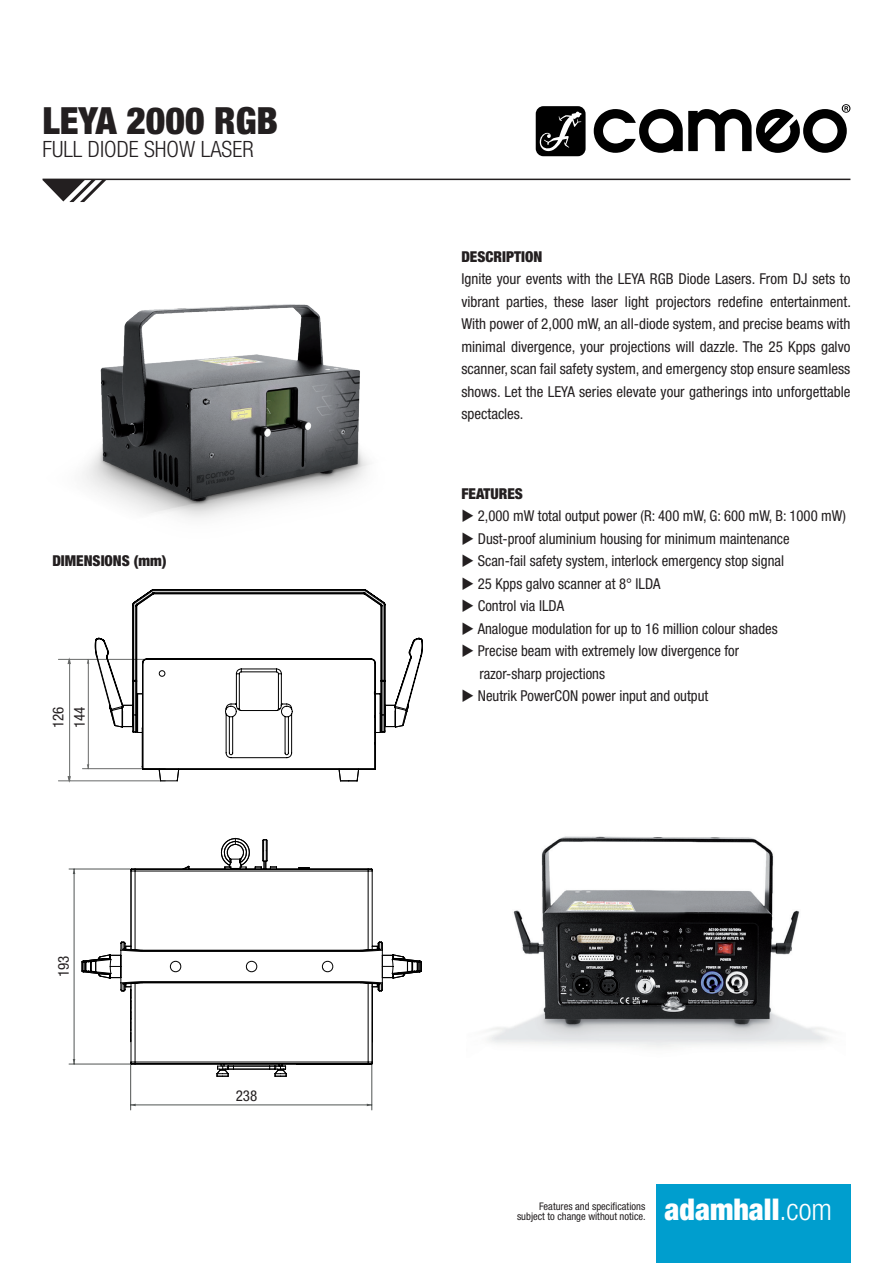
<style>
.page{position:relative;width:893px;height:1263px;background:#fff}
.page>*{position:absolute;margin:0;border:0;box-sizing:border-box;transform-origin:0 0}
.t1{font:900 condensed 37.5px "Helvetica Neue LT Pro";color:#231f20}
.t2{font:900 condensed 30px "Helvetica Neue LT Pro";color:#fff}
.t3{font:300 condensed 22.5px "Helvetica Neue LT Pro";color:#231f20}
.t4{font:condensed 15px/22.5px "Helvetica Neue LT Pro";color:#231f20}
.t5{font:900 condensed 15px "Helvetica Neue LT Pro";color:#231f20}
.t6{font:condensed 10.5px/10.5px "Helvetica Neue LT Pro";color:#231f20;text-align:right}
.s1{font-weight:300}
</style>
<div class="page">
<div style="left:656px;top:1184px;width:194px;height:79px;background:#009ece"></div>
<hr style="left:43px;top:179px;width:807px;height:1px;background:#231f20">
<svg style="left:43px;top:180px;width:63px;height:22px"></svg>
<svg style="left:536px;top:106px;width:50px;height:50px;background:#2c2c2c"></svg>
<svg style="left:594px;top:104px;width:256px;height:49px"></svg>
<img style="left:83px;top:304px;width:287px;height:214px">
<img style="left:487px;top:836px;width:342px;height:212px">
<hr style="left:82px;top:768px;width:83px;height:1px;background:#686a69">
<hr style="left:58px;top:659px;width:107px;height:1px;background:#686a69">
<hr style="left:88px;top:659px;width:1px;height:110px;background:#686a69">
<hr style="left:58px;top:780px;width:107px;height:1px;background:#686a69">
<hr style="left:69px;top:659px;width:1px;height:122px;background:#686a69">
<svg style="left:67px;top:776px;width:4px;height:6px"></svg>
<svg style="left:67px;top:658px;width:4px;height:6px"></svg>
<svg style="left:95px;top:589px;width:303px;height:193px"></svg>
<svg style="left:98px;top:637px;width:325px;height:90px"></svg>
<hr style="left:371px;top:1062px;width:1px;height:48px;background:#505453">
<hr style="left:130px;top:1062px;width:1px;height:48px;background:#505453">
<hr style="left:131px;top:1104px;width:241px;height:1px;background:#505453">
<hr style="left:69px;top:869px;width:61px;height:1px;background:#505453">
<hr style="left:69px;top:1064px;width:63px;height:1px;background:#505453">
<hr style="left:74px;top:869px;width:1px;height:195px;background:#505453">
<svg style="left:81px;top:837px;width:320px;height:233px"></svg>
<svg style="left:81px;top:839px;width:341px;height:138px"></svg>
<h1 class="t1" style="left:43px;top:98px;width:237px">LEYA 2000 RGB</h1>
<h3 class="t3" style="left:43px;top:136px;width:213px">FULL DIODE SHOW LASER</h3>
<p class="t5" style="left:52px;top:551px;width:116px">DIMENSIONS (mm)</p>
<p class="t4" style="left:47px;top:728px;width:23px;line-height:21.3px;rotate:-90deg">126<br>144</p>
<p class="t4" style="left:52px;top:977px;width:23px;rotate:-90deg">193</p>
<p class="t4" style="left:236px;top:1084px;width:23px">238</p>
<p class="t5" style="left:461px;top:247px;width:82px">DESCRIPTION</p>
<p class="t4" style="left:461px;top:267px;width:391px;text-align:justify">Ignite your events with the LEYA RGB Diode Lasers. From DJ sets to vibrant parties, these laser light projectors redefine entertainment.<br>With power of 2,000 mW, an all-diode system, and precise beams with minimal divergence, your projections will dazzle. The 25 Kpps galvo scanner, scan fail safety system, and emergency stop ensure seamless shows. Let the LEYA series elevate your gatherings into unforgettable spectacles.</p>
<p class="t5" style="left:461px;top:484px;width:63px">FEATURES</p>
<p class="t4" style="left:461px;top:504px;width:386px">◆ 2,000 mW total output power (R: 400 mW, G: 600 mW, B: 1000 mW)</p>
<p class="t4" style="left:461px;top:527px;width:330px">◆ Dust-proof aluminium housing for minimum maintenance</p>
<p class="t4" style="left:461px;top:549px;width:324px">◆ Scan-fail safety system, interlock emergency stop signal</p>
<p class="t4" style="left:461px;top:572px;width:201px">◆ 25 Kpps galvo scanner at 8° ILDA</p>
<p class="t4" style="left:461px;top:594px;width:104px">◆ Control via ILDA</p>
<p class="t4" style="left:461px;top:617px;width:318px">◆ Analogue modulation for up to 16 million colour shades</p>
<p class="t4" style="left:479px;top:639px;width:261px;text-indent:-18px">◆ Precise beam with extremely low divergence for razor-sharp projections</p>
<p class="t4" style="left:461px;top:684px;width:248px">◆ Neutrik PowerCON power input and output</p>
<p class="t6" style="left:517px;top:1201px;width:130px">Features and specifications subject to change without notice.</p>
<h2 class="t2" style="left:664px;top:1192px;width:169px">adamhall<span class="s1">.com</span></h2>
</div>
